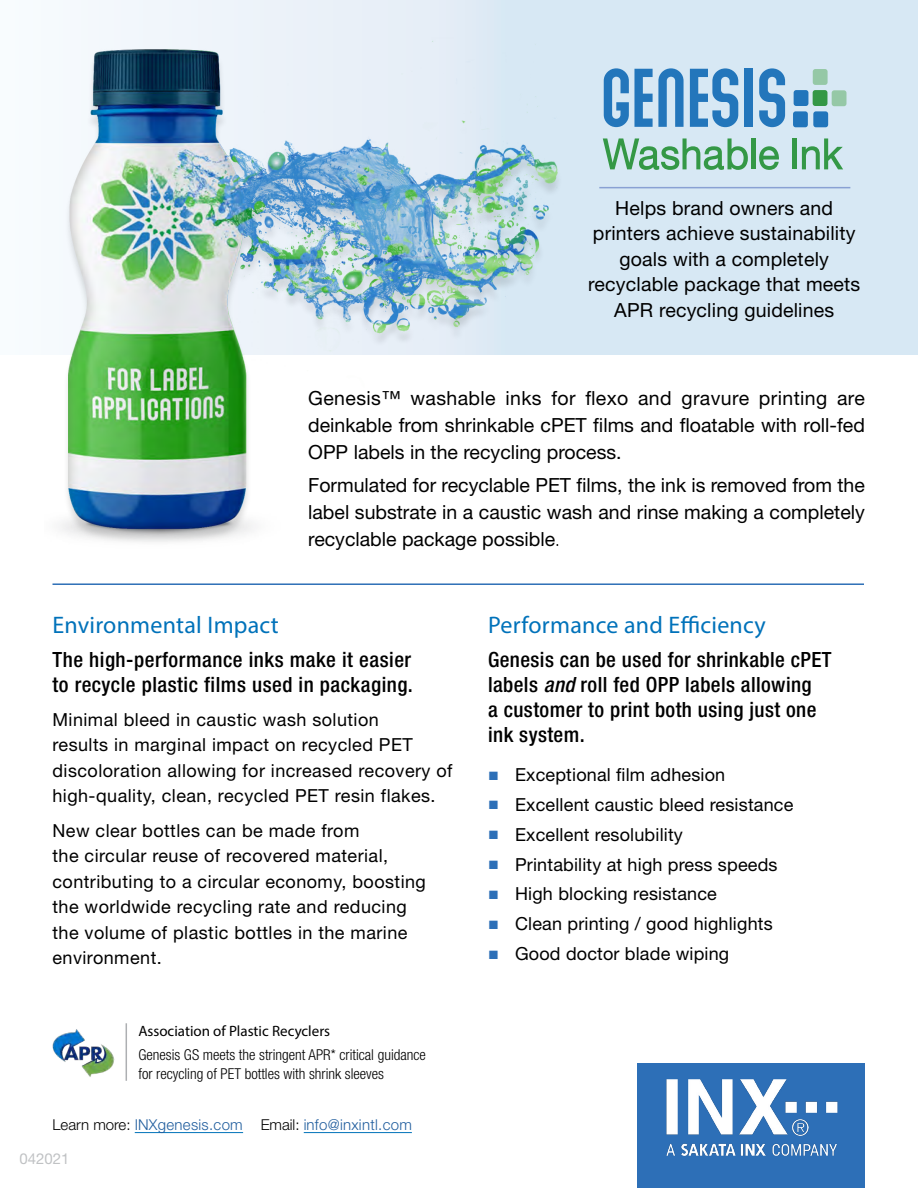
<style>
.page{position:relative;width:918px;height:1188px;background:#fff}
.page>*{position:absolute;margin:0;border:0;box-sizing:border-box;transform-origin:0 0}
.t1{font:24px "Myriad Pro";letter-spacing:.01em;color:#0072ba}
.t2{font:500 condensed 21px/25.2px "Helvetica Neue LT Std";letter-spacing:.02em;color:#000}
.t3{font:19.5px/25.5px "Helvetica Neue LT Std";letter-spacing:.01em;color:#000;text-align:justify}
.t4{font:18px/25.5px "Helvetica Neue LT Std";letter-spacing:.025em;color:#000}
.t5{font:300 condensed 15px/19.5px "Helvetica Neue LT Std";color:#000}
.t6{font:300 15px "Helvetica Neue LT Std";letter-spacing:.02em;color:#215e9e}
.t7{font:15px "Myriad Pro";color:#000}
.t8{font:15px "Helvetica Neue LT Std";color:#c0c2c4}
.s1{font-weight:300;font-stretch:condensed}
.s2{color:#000}
.s3{font-style:italic}
.s4{font-family:"Arial";font-weight:900;color:#2d6fb7}
</style>
<div class="page">
<div style="left:0;top:0;width:918px;height:355px;background:linear-gradient(to right,#f7f9fd,#cfe3f1)"></div>
<svg style="left:603px;top:138px;width:145px;height:32px;background:#98c9b1"></svg>
<div style="left:751px;top:138px;width:5px;height:31px;background:#349846"></div>
<svg style="left:759px;top:146px;width:20px;height:24px"></svg>
<div style="left:792px;top:138px;width:5px;height:31px;background:#349846"></div>
<svg style="left:802px;top:138px;width:41px;height:31px"></svg>
<svg style="left:604px;top:68px;width:80px;height:59px;background:#70a7d3"></svg>
<svg style="left:690px;top:68px;width:48px;height:59px;background:#6ea5d2"></svg>
<div style="left:744px;top:69px;width:8px;height:58px;background:#2376bb"></div>
<svg style="left:759px;top:68px;width:26px;height:59px;background:#6aa3d1"></svg>
<div style="left:813px;top:69px;width:15px;height:16px;background:#95c8a6;border-radius:3px"></div>
<div style="left:793px;top:111px;width:15px;height:16px;background:#2175bb;border-radius:3px"></div>
<div style="left:813px;top:111px;width:15px;height:16px;background:#2175bb;border-radius:3px"></div>
<div style="left:794px;top:90px;width:14px;height:16px;background:#2175bb;border-radius:3px"></div>
<div style="left:813px;top:90px;width:14px;height:16px;background:#349846;border-radius:3px"></div>
<div style="left:832px;top:90px;width:15px;height:16px;background:#95c8a6;border-radius:3px"></div>
<div style="left:638px;top:1064px;width:227px;height:124px;background:#2d6fb7"></div>
<img style="left:666px;top:1079px;width:172px;height:77px">
<hr style="left:135px;top:1132px;width:108px;height:1px;background:#0072ba">
<hr style="left:304px;top:1132px;width:108px;height:1px;background:#0072ba">
<div style="left:42px;top:47px;width:522px;height:509px;background:#fff"></div>
<img style="left:44px;top:19px;width:522px;height:523px">
<hr style="left:599px;top:187px;width:251px;height:1px;background:#89a1d3">
<hr style="left:52px;top:583px;width:812px;height:2px;background:#2d6fb7">
<img style="left:52px;top:1029px;width:63px;height:48px">
<hr style="left:126px;top:1023px;width:1px;height:58px;background:#adafb2">
<p class="t3" style="left:588px;top:195px;width:274px;text-align:center">Helps brand owners and printers achieve sustainability goals with a completely recyclable package that meets<br>APR recycling guidelines</p>
<p class="t3" style="left:308px;top:384px;width:558px;line-height:27px">Genesis™ washable inks for flexo and gravure printing are deinkable from shrinkable cPET films and floatable with roll-fed OPP labels in the recycling process.</p>
<p class="t3" style="left:308px;top:472px;width:558px;line-height:27px">Formulated for recyclable PET films, the ink is removed from the label substrate in a caustic wash and rinse making a completely recyclable package possible<span class="s1">.</span></p>
<h1 class="t1" style="left:52px;top:610px;width:228px">Environmental Impact</h1>
<p class="t2" style="left:52px;top:646px;width:362px">The high-performance inks make it easier to recycle plastic films used in packaging.</p>
<p class="t4" style="left:52px;top:707px;width:402px">Minimal bleed in caustic wash solution<br>results in marginal impact on recycled PET discoloration allowing for increased recovery of high-quality, clean, recycled PET resin flakes.</p>
<p class="t4" style="left:52px;top:817px;width:375px">New clear bottles can be made from<br>the circular reuse of recovered material, contributing to a circular economy, boosting the worldwide recycling rate and reducing the volume of plastic bottles in the marine environment.</p>
<p class="t7" style="left:138px;top:1022px;width:193px">Association of Plastic Recyclers</p>
<p class="t5" style="left:138px;top:1045px;width:289px">Genesis GS meets the stringent APR* critical guidance for recycling of PET bottles with shrink sleeves</p>
<p class="t6" style="left:52px;top:1115px;width:361px"><span class="s2">Learn more:</span> INXgenesis.com <span class="s2">Email:</span> info@inxintl.com</p>
<p class="t8" style="left:20px;top:1150px;width:52px">042021</p>
<h1 class="t1" style="left:488px;top:610px;width:279px">Performance and Efficiency</h1>
<p class="t2" style="left:488px;top:646px;width:345px">Genesis can be used for shrinkable cPET labels <span class="s3">and</span> roll fed OPP labels allowing<br>a customer to print both using just one ink system.</p>
<p class="t4" style="left:488px;top:762px;width:239px"><span class="s4">■</span> Exceptional film adhesion</p>
<p class="t4" style="left:488px;top:792px;width:307px"><span class="s4">■</span> Excellent caustic bleed resistance</p>
<p class="t4" style="left:488px;top:821px;width:196px"><span class="s4">■</span> Excellent resolubility</p>
<p class="t4" style="left:488px;top:851px;width:291px"><span class="s4">■</span> Printability at high press speeds</p>
<p class="t4" style="left:488px;top:881px;width:230px"><span class="s4">■</span> High blocking resistance</p>
<p class="t4" style="left:488px;top:911px;width:286px"><span class="s4">■</span> Clean printing / good highlights</p>
<p class="t4" style="left:488px;top:941px;width:243px"><span class="s4">■</span> Good doctor blade wiping</p>
</div>
